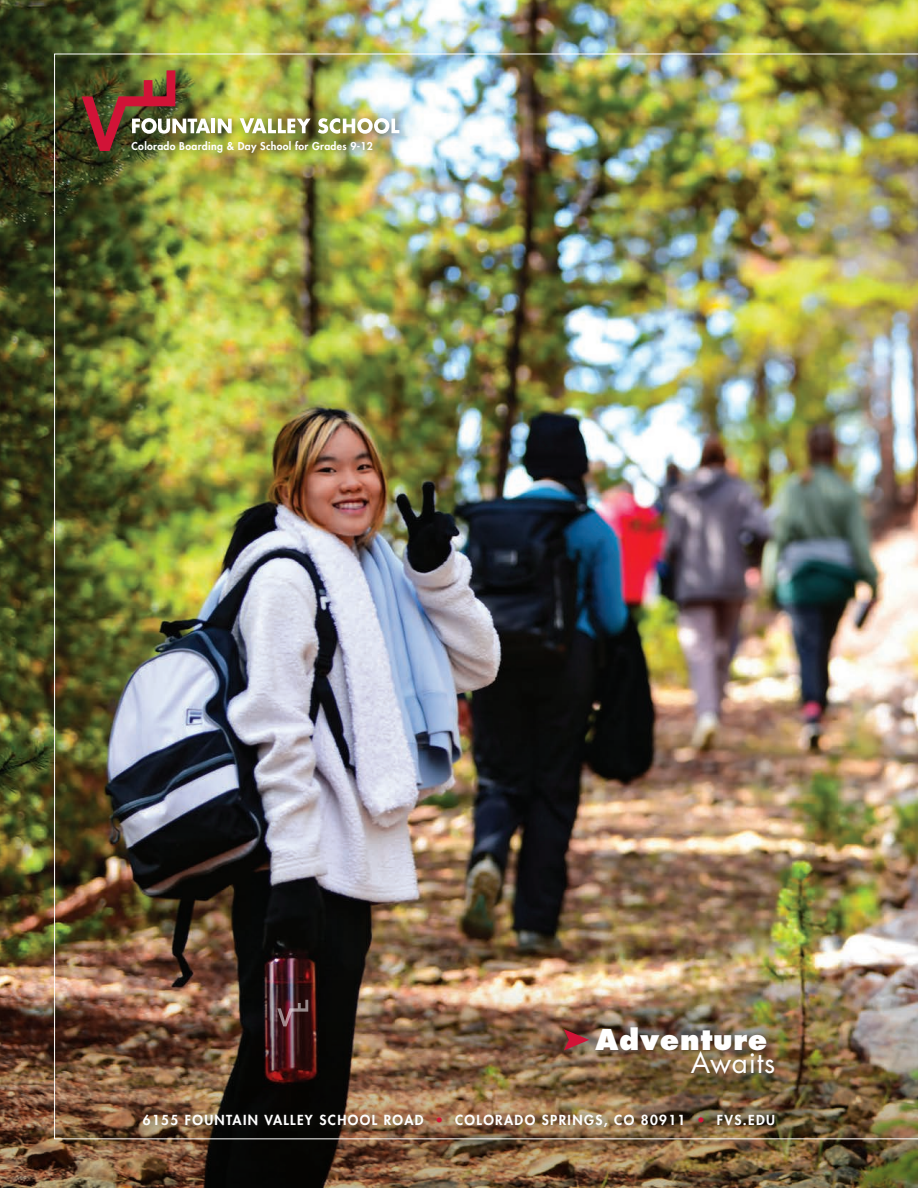
<style>
.page{position:relative;width:918px;height:1188px;background:#fff}
.page>*{position:absolute;margin:0;border:0;box-sizing:border-box;transform-origin:0 0}
.t1{font:800 27.9px "Futura";letter-spacing:.025em;color:#fff}
.t2{font:27.9px "Futura";letter-spacing:.025em;color:#fff}
.t3{font:800 13.5px "Futura";letter-spacing:.1em;color:#fff}
.t4{font:800 10.5px "Futura";letter-spacing:.03em;color:#fff}
.s1{color:#d11337}
</style>
<div class="page">
<img style="left:0;top:0;width:918px;height:954px">
<img style="left:0;top:954px;width:918px;height:234px">
<img style="left:54px;top:54px;width:864px;height:1085px">
<div style="left:77px;top:65px;width:333px;height:97px;background:#231f20;opacity:.36"></div>
<img style="left:82px;top:70px;width:128px;height:81px">
<hr style="left:211px;top:119px;width:4px;height:14px;background:#fff">
<svg style="left:218px;top:119px;width:14px;height:14px"></svg>
<svg style="left:240px;top:118px;width:71px;height:15px"></svg>
<svg style="left:318px;top:118px;width:81px;height:16px"></svg>
<div style="left:559px;top:1022px;width:226px;height:62px;background:#231f20;opacity:.21"></div>
<svg style="left:564px;top:1029px;width:25px;height:22px"></svg>
<div style="left:595px;top:1028px;width:181px;height:48px;background:#231f20;opacity:.17"></div>
<svg style="left:277px;top:1000px;width:31px;height:26px"></svg>
<p class="t4" style="left:132px;top:139px;width:243px">Colorado Boarding &amp; Day School for Grades 9-12</p>
<p class="t1" style="left:596px;top:1022px;width:173px">Adventure</p>
<p class="t2" style="left:691px;top:1045px;width:86px">Awaits</p>
<p class="t3" style="left:143px;top:1111px;width:634px">6155 FOUNTAIN VALLEY SCHOOL ROAD <span class="s1">•</span> COLORADO SPRINGS, CO 80911 <span class="s1">•</span> FVS.EDU</p>
</div>
